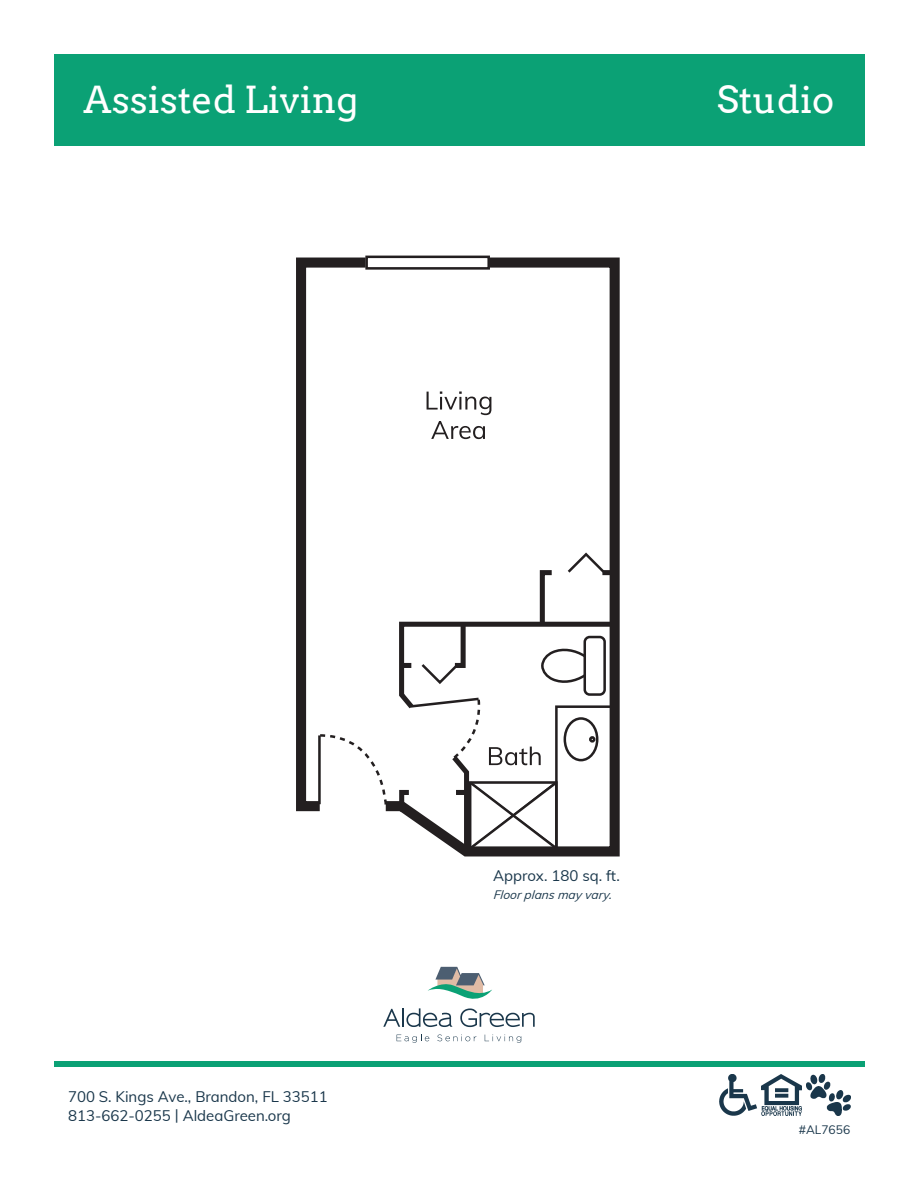
<style>
.page{position:relative;width:918px;height:1188px;background:#fff}
.page>*{position:absolute;margin:0;border:0;box-sizing:border-box;transform-origin:0 0}
.t1{font:37.2px "Arvo";color:#fff}
.t2{font:15px/19.5px "Muli";color:#1a374b}
.t3{font:italic 12px "Muli";color:#1a374b}
.t4{font:12px "Muli";color:#1a374b}
</style>
<div class="page">
<svg style="left:397px;top:1034px;width:32px;height:9px"></svg>
<svg style="left:437px;top:1035px;width:39px;height:6px"></svg>
<svg style="left:485px;top:1035px;width:36px;height:8px"></svg>
<svg style="left:383px;top:967px;width:152px;height:60px"></svg>
<div style="left:54px;top:1061px;width:810px;height:5px;background:#0ba175"></div>
<img style="left:807px;top:1074px;width:43px;height:42px">
<img style="left:719px;top:1074px;width:38px;height:42px">
<img style="left:762px;top:1075px;width:40px;height:41px">
<div style="left:54px;top:54px;width:810px;height:92px;background:#0ba175"></div>
<svg style="left:296px;top:255px;width:80px;height:557px"></svg>
<svg style="left:376px;top:255px;width:244px;height:602px"></svg>
<div style="left:365px;top:256px;width:125px;height:14px;border:3px solid #231f20"></div>
<svg style="left:317px;top:733px;width:71px;height:74px"></svg>
<svg style="left:431px;top:421px;width:54px;height:18px"></svg>
<svg style="left:427px;top:391px;width:64px;height:24px"></svg>
<svg style="left:397px;top:551px;width:223px;height:305px"></svg>
<h1 class="t1" style="left:84px;top:77px;width:276px">Assisted Living</h1>
<h1 class="t1" style="left:717px;top:77px;width:119px">Studio</h1>
<p class="t2" style="left:68px;top:1086px;width:261px">700 S. Kings Ave., Brandon, FL 33511<br>813-662-0255 | AldeaGreen.org</p>
<p class="t2" style="left:493px;top:865px;width:128px">Approx. 180 sq. ft.</p>
<p class="t3" style="left:493px;top:886px;width:123px">Floorplansmayvary.</p>
<p class="t4" style="left:799px;top:1121px;width:53px">#AL7656</p>
</div>
